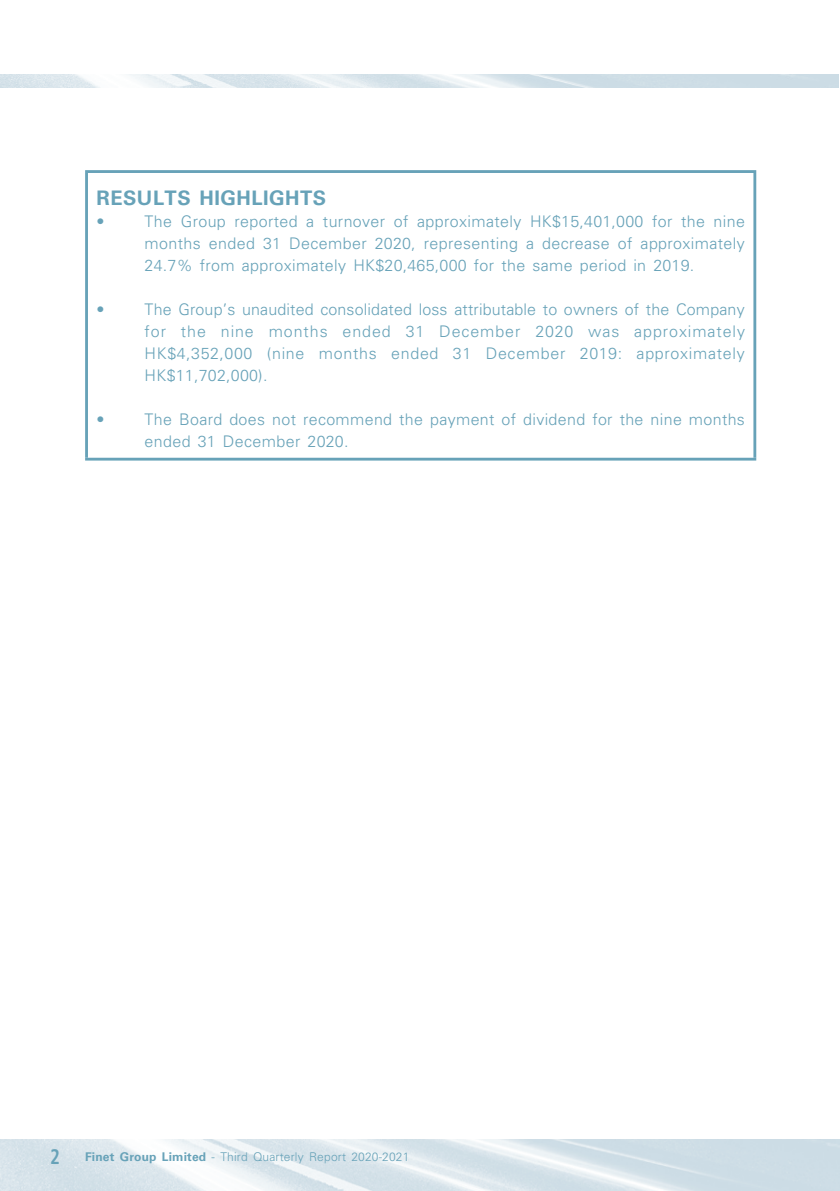
<style>
.page{position:relative;width:840px;height:1191px;background:#fff}
.page>*{position:absolute;margin:0;border:0;box-sizing:border-box;transform-origin:0 0}
._03_H1{font:700 20px "Univers LT Std";letter-spacing:.025em;color:#67a2b8}
._07_IN0{font:300 16px/22px "Univers LT Std";letter-spacing:.025em;color:#67a2b8;text-align:justify}
.t1{font:300 12px "Univers LT Std";letter-spacing:.015em;color:#67a2b8}
.s1{font-family:"Frutiger LT Std";font-weight:700;font-stretch:condensed;font-size:21px}
.s2{font-weight:700}
</style>
<div class="page">
<img style="left:0;top:1139px;width:839px;height:52px">
<img style="left:0;top:75px;width:838px;height:13px">
<hr style="left:85px;top:173px;width:3px;height:285px;background:#67a2b8">
<hr style="left:85px;top:170px;width:670px;height:3px;background:#67a2b8">
<hr style="left:753px;top:173px;width:2px;height:285px;background:#67a2b8">
<hr style="left:85px;top:458px;width:670px;height:2px;background:#67a2b8">
<p class="_03_H1" style="left:96px;top:186px;width:231px">RESULTS HIGHLIGHTS</p>
<p class="_07_IN0" style="left:96px;top:210px;width:9px">•</p>
<p class="_07_IN0" style="left:144px;top:210px;width:601px">The Group reported a turnover of approximately HK$15,401,000 for the nine months ended 31 December 2020, representing a decrease of approximately 24.7% from approximately HK$20,465,000 for the same period in 2019.</p>
<p class="_07_IN0" style="left:96px;top:298px;width:9px">•</p>
<p class="_07_IN0" style="left:144px;top:298px;width:601px">The Group’s unaudited consolidated loss attributable to owners of the Company for the nine months ended 31 December 2020 was approximately HK$4,352,000 (nine months ended 31 December 2019: approximately HK$11,702,000).</p>
<p class="_07_IN0" style="left:96px;top:408px;width:9px">•</p>
<p class="_07_IN0" style="left:144px;top:408px;width:601px">The Board does not recommend the payment of dividend for the nine months ended 31 December 2020.</p>
<p class="t1" style="left:50px;top:1149px;width:360px"><span class="s1">2</span> <span class="s2">Finet Group Limited</span> - Third Quarterly Report 2020-2021</p>
</div>
